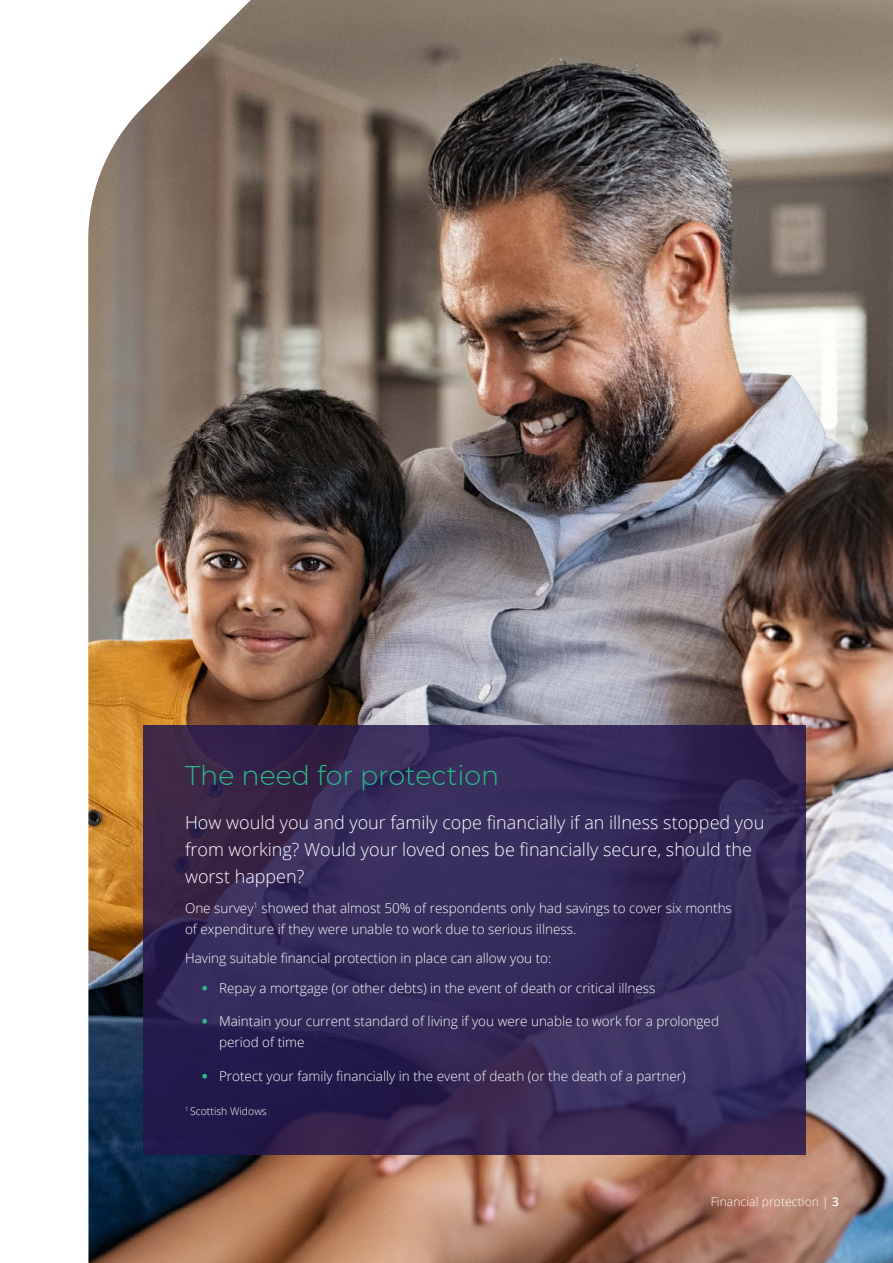
<style>
.page{position:relative;width:893px;height:1263px;background:#fff}
.page>*{position:absolute;margin:0;border:0;box-sizing:border-box;transform-origin:0 0}
.t1{font:300 27px "Montserrat";color:#29bb89}
.t2{font:300 18px/27px "Open Sans";color:#fff}
.t3{font:300 13.5px/21px "Open Sans";color:#fff}
.t4{font:300 12px "Open Sans";letter-spacing:.01em;color:#fff}
.t5{font:300 10.5px "Open Sans";color:#fff}
.s1{font-weight:800;color:#29bb89}
.s2{font-weight:600}
</style>
<div class="page">
<img style="left:88px;top:0;width:805px;height:1263px">
<svg style="left:144px;top:725px;width:662px;height:429px;background:#342855"></svg>
<h1 class="t1" style="left:185px;top:757px;width:316px">The need for protection</h1>
<h2 class="t2" style="left:185px;top:808px;width:581px">How would you and your family cope financially if an illness stopped you from working? Would your loved ones be financially secure, should the worst happen?</h2>
<p class="t3" style="left:185px;top:897px;width:548px">One survey<sup>1</sup> showed that almost 50% of respondents only had savings to cover six months of expenditure if they were unable to work due to serious illness.</p>
<p class="t3" style="left:185px;top:947px;width:368px">Having suitable financial protection in place can allow you to:</p>
<p class="t3" style="left:202px;top:977px;width:455px"><span class="s1">•</span> Repay a mortgage (or other debts) in the event of death or critical illness</p>
<p class="t3" style="left:219px;top:1010px;width:501px;text-indent:-17px"><span class="s1">•</span> Maintain your current standard of living if you were unable to work for a prolonged period of time</p>
<p class="t3" style="left:202px;top:1065px;width:485px"><span class="s1">•</span> Protect your family financially in the event of death (or the death of a partner)</p>
<p class="t5" style="left:185px;top:1104px;width:83px"><sup>1</sup> Scottish Widows</p>
<p class="t4" style="left:735px;top:1194px;width:85px">Document T tle</p>
<p class="t4" style="left:711px;top:1194px;width:130px">Financial protection | <span class="s2">3</span></p>
</div>
